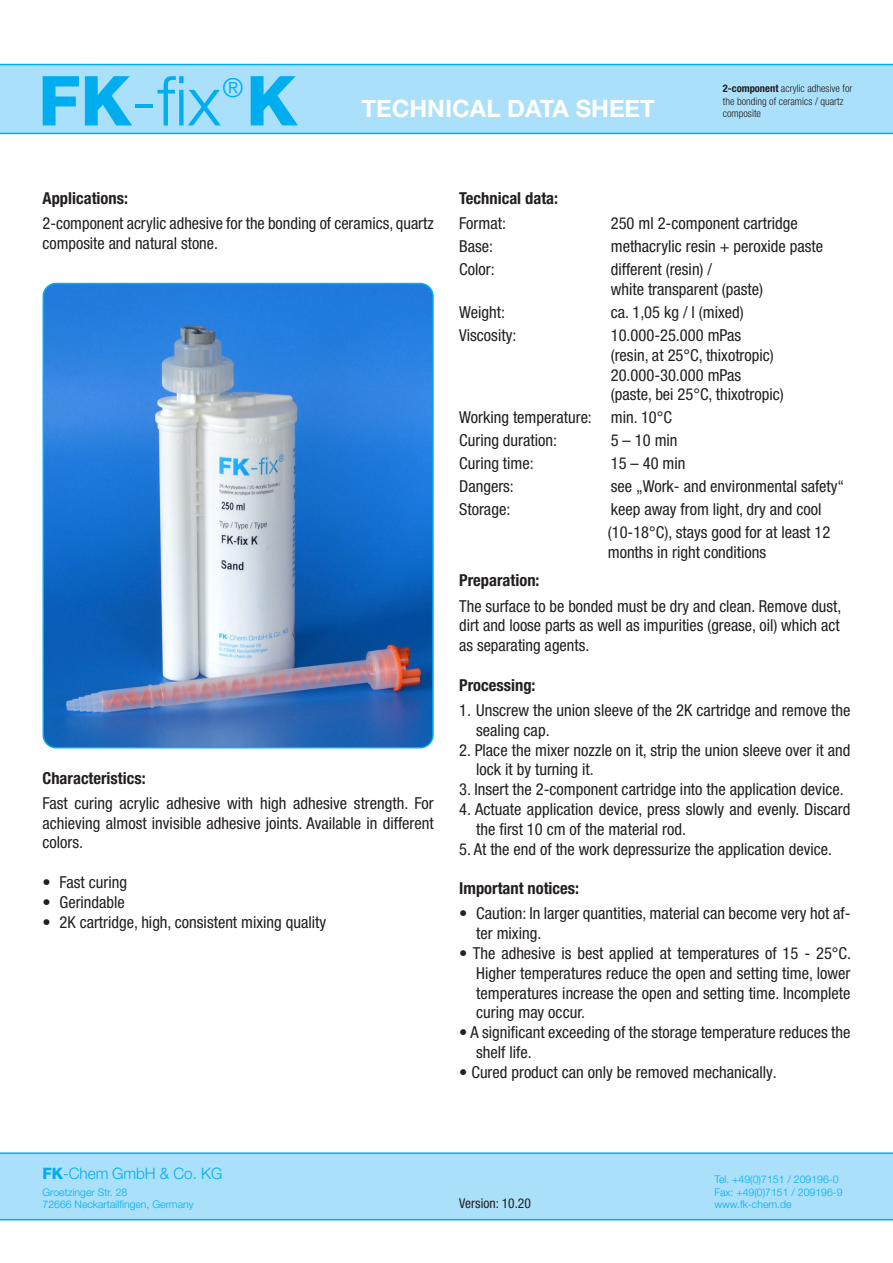
<style>
.page{position:relative;width:893px;height:1263px;background:#fff}
.page>*{position:absolute;margin:0;border:0;box-sizing:border-box;transform-origin:0 0}
.t1{font:300 69px "Helvetica Neue";color:#00aeef}
.t2{font:300 26.25px "Helvetica Neue";color:#00aeef}
.t3{font:700 24px "Helvetica Neue";color:#fff}
.t4{font:condensed 16.5px/19.8px "Helvetica Neue";color:#231f20}
.t5{font:700 condensed 16.5px "Helvetica Neue";color:#231f20}
.t6{font:300 15.75px "Helvetica Neue";color:#00aeef}
.t7{font:condensed 13.5px "Helvetica Neue";color:#231f20}
.t8{font:300 10.5px/12.6px "Helvetica Neue";color:#00aeef}
.t9{font:300 condensed 10.5px/12.6px "Helvetica Neue";color:#231f20}
.s1{font-weight:800}
.s2{font-weight:700}
</style>
<div class="page">
<div style="left:0;top:1152px;width:893px;height:68px;background:#aae0f9"></div>
<div style="left:0;top:64px;width:893px;height:70px;background:#aae0f9"></div>
<img style="left:43px;top:284px;width:390px;height:464px">
<div style="left:43px;top:283px;width:391px;height:465px;border:2px solid #00aeef;border-radius:13px"></div>
<h1 class="t1" style="left:38px;top:59px;width:261px"><span class="s1">FK</span>-fix <span class="s1">K</span></h1>
<h2 class="t2" style="left:223px;top:72px;width:22px">®</h2>
<p class="t9" style="left:723px;top:82px;width:131px"><span class="s2">2-component</span> acrylic adhesive for the bonding of ceramics / quartz</p>
<h3 class="t3" style="left:361px;top:94px;width:295px">TECHNICAL DATA SHEET</h3>
<p class="t9" style="left:723px;top:107px;width:40px">composite</p>
<p class="t5" style="left:43px;top:188px;width:87px">Applications:</p>
<p class="t4" style="left:43px;top:213px;width:393px">2-component acrylic adhesive for the bonding of ceramics, quartz composite and natural stone.</p>
<p class="t5" style="left:43px;top:768px;width:105px">Characteristics:</p>
<p class="t4" style="left:43px;top:793px;width:393px;text-align:justify">Fast curing acrylic adhesive with high adhesive strength. For achieving almost invisible adhesive joints. Available in different colors.</p>
<p class="t4" style="left:43px;top:872px;width:86px">• Fast curing</p>
<p class="t4" style="left:43px;top:892px;width:84px">• Gerindable</p>
<p class="t4" style="left:43px;top:912px;width:285px">• 2K cartridge, high, consistent mixing quality</p>
<p class="t5" style="left:459px;top:188px;width:100px">Technical data:</p>
<p class="t4" style="left:459px;top:213px;width:48px">Format:</p>
<p class="t4" style="left:611px;top:213px;width:189px">250 ml 2-component cartridge</p>
<p class="t4" style="left:459px;top:236px;width:35px">Base:</p>
<p class="t4" style="left:611px;top:236px;width:214px">methacrylic resin + peroxide paste</p>
<p class="t4" style="left:459px;top:259px;width:37px">Color:</p>
<p class="t4" style="left:611px;top:259px;width:154px">different (resin) /<br>white transparent (paste)</p>
<p class="t4" style="left:459px;top:302px;width:47px">Weight:</p>
<p class="t4" style="left:611px;top:302px;width:135px">ca. 1,05 kg / l (mixed)</p>
<p class="t4" style="left:459px;top:325px;width:59px">Viscosity:</p>
<p class="t4" style="left:611px;top:325px;width:174px">10.000-25.000 mPas<br>(resin, at 25°C, thixotropic)<br>20.000-30.000 mPas (paste, bei 25°C, thixotropic)</p>
<p class="t4" style="left:459px;top:406px;width:214px;line-height:23px">Working temperature: min. 10°C<br>Curing duration:</p>
<p class="t4" style="left:611px;top:431px;width:68px">5 – 10 min</p>
<p class="t4" style="left:459px;top:454px;width:76px">Curing time:</p>
<p class="t4" style="left:611px;top:454px;width:76px">15 – 40 min</p>
<p class="t4" style="left:459px;top:476px;width:56px">Dangers:</p>
<p class="t4" style="left:611px;top:476px;width:235px">see „Work- and environmental safety“</p>
<p class="t4" style="left:459px;top:499px;width:53px">Storage:</p>
<p class="t4" style="left:608px;top:498px;width:224px;line-height:23px">keep away from light, dry and cool (10-18°C), stays good for at least 12</p>
<p class="t4" style="left:608px;top:542px;width:160px">months in right conditions</p>
<p class="t5" style="left:459px;top:571px;width:82px">Preparation:</p>
<p class="t4" style="left:459px;top:596px;width:383px;text-align:justify">The surface to be bonded must be dry and clean. Remove dust, dirt and loose parts as well as impurities (grease, oil) which act as separating agents.</p>
<p class="t5" style="left:459px;top:675px;width:78px">Processing:</p>
<p class="t4" style="left:476px;top:700px;width:376px;text-indent:-17px">1. Unscrew the union sleeve of the 2K cartridge and remove the sealing cap.</p>
<p class="t4" style="left:476px;top:740px;width:376px;text-indent:-17px">2. Place the mixer nozzle on it, strip the union sleeve over it and lock it by turning it.</p>
<p class="t4" style="left:459px;top:779px;width:386px">3. Insert the 2-component cartridge into the application device.</p>
<p class="t4" style="left:476px;top:799px;width:376px;text-indent:-17px">4. Actuate application device, press slowly and evenly. Discard the first 10 cm of the material rod.</p>
<p class="t4" style="left:459px;top:839px;width:374px">5. At the end of the work depressurize the application device.</p>
<p class="t5" style="left:459px;top:878px;width:121px">Important notices:</p>
<p class="t4" style="left:476px;top:903px;width:376px;text-indent:-17px">• Caution: In larger quantities, material can become very hot af&shy;ter mixing.</p>
<p class="t4" style="left:476px;top:943px;width:376px;text-align:justify;text-indent:-17px">• The adhesive is best applied at temperatures of 15 - 25°C.<br>Higher temperatures reduce the open and setting time, lower temperatures increase the open and setting time. Incomplete curing may occur.</p>
<p class="t4" style="left:476px;top:1022px;width:376px;text-indent:-17px">• A significant exceeding of the storage temperature reduces the shelf life.</p>
<p class="t4" style="left:459px;top:1062px;width:319px">• Cured product can only be removed mechanically.</p>
<p class="t6" style="left:43px;top:1164px;width:181px"><span class="s1">FK</span>-Chem GmbH &amp; Co. KG</p>
<p class="t8" style="left:43px;top:1185px;width:153px">Groetzinger Str. 28<br>72666 Neckartailfingen, Germany</p>
<p class="t8" style="left:714px;top:1173px;width:130px">Tel. +49(0)7151 / 209196-0<br>Fax: +49(0)7151 / 209196-9</p>
<p class="t7" style="left:459px;top:1196px;width:73px">Version: 10.20</p>
<p class="t8" style="left:714px;top:1198px;width:79px">www.fk-chem.de</p>
</div>
